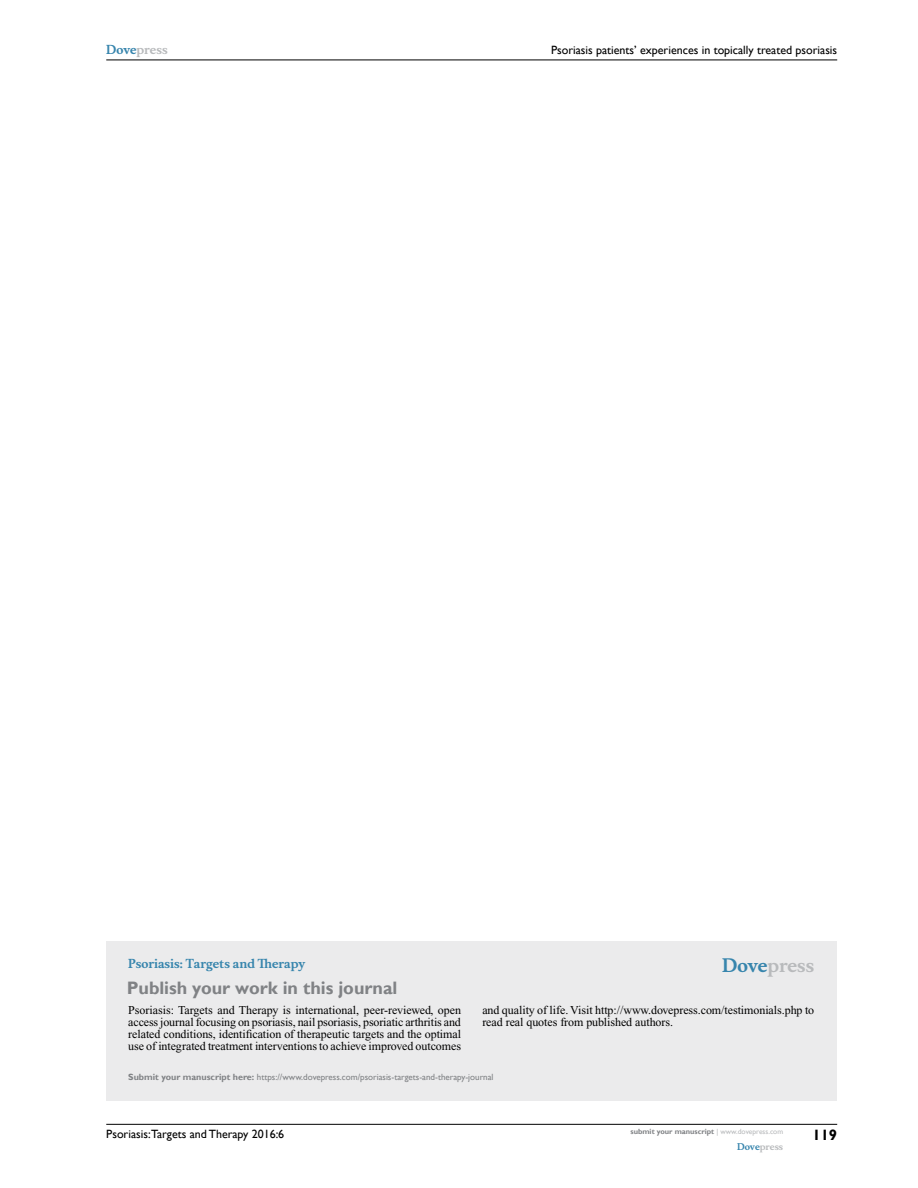
<style>
.page{position:relative;width:918px;height:1188px;background:#fff}
.page>*{position:absolute;margin:0;border:0;box-sizing:border-box;transform-origin:0 0}
.t1{font:700 18px "Gill Sans";color:#808285}
.t2{font:700 18px "Musee";color:#b8babc}
.t3{font:700 15px "Gill Sans";color:#000}
.t4{font:12px/12px "Times New Roman";letter-spacing:-.005em;color:#000;text-align:justify}
.t5{font:12px "Gill Sans";color:#000}
.t6{font:700 12px "Musee";color:#3785ad}
.t7{font:700 12px "Musee";color:#b8babc}
.t8{font:9px "Gill Sans";color:#808285}
.t9{font:700 9px "Musee";color:#b8babc}
.t10{font:700 7.5px "Gill Sans";color:#808285}
.s1{color:#3785ad}
.s2{font-weight:700}
.s3{font-weight:400;color:#b8babc}
</style>
<div class="page">
<div style="left:106px;top:941px;width:731px;height:159px;background:#ebebec"></div>
<hr style="left:106px;top:1124px;width:731px;height:1px;background:#000">
<hr style="left:106px;top:60px;width:731px;height:1px;background:#000">
<p class="t7" style="left:106px;top:43px;width:63px"><span class="s1">Dove</span>press</p>
<p class="t5" style="left:551px;top:43px;width:288px">Psoriasis patients’ experiences in topically treated psoriasis</p>
<p class="t6" style="left:128px;top:956px;width:178px">Psoriasis: Targets and Therapy</p>
<h1 class="t1" style="left:127px;top:977px;width:272px">Publish your work in this journal</h1>
<h1 class="t2" style="left:722px;top:955px;width:94px"><span class="s1">Dove</span>press</h1>
<p class="t4" style="left:128px;top:1004px;width:334px">Psoriasis: Targets and Therapy is international, peer-reviewed, open access journal focusing on psoriasis, nail psoriasis, psoriatic arthritis and related conditions, identification of therapeutic targets and the optimal use of integrated treatment interventions to achieve improved outcomes</p>
<p class="t4" style="left:482px;top:1004px;width:333px">and quality of life. Visit http://www.dovepress.com/testimonials.php to read real quotes from published authors.</p>
<p class="t8" style="left:128px;top:1072px;width:367px"><span class="s2">Submit your manuscript here:</span> https://www.dovepress.com/psoriasis-targets-and-therapy-journal</p>
<p class="t5" style="left:106px;top:1127px;width:180px">Psoriasis:Targets and Therapy 2016:6</p>
<p class="t10" style="left:631px;top:1127px;width:154px">submit your manuscript <span class="s3">| www.dovepress.com</span></p>
<p class="t9" style="left:737px;top:1141px;width:48px"><span class="s1">Dove</span>press</p>
<p class="t3" style="left:812px;top:1126px;width:26px">119</p>
</div>
